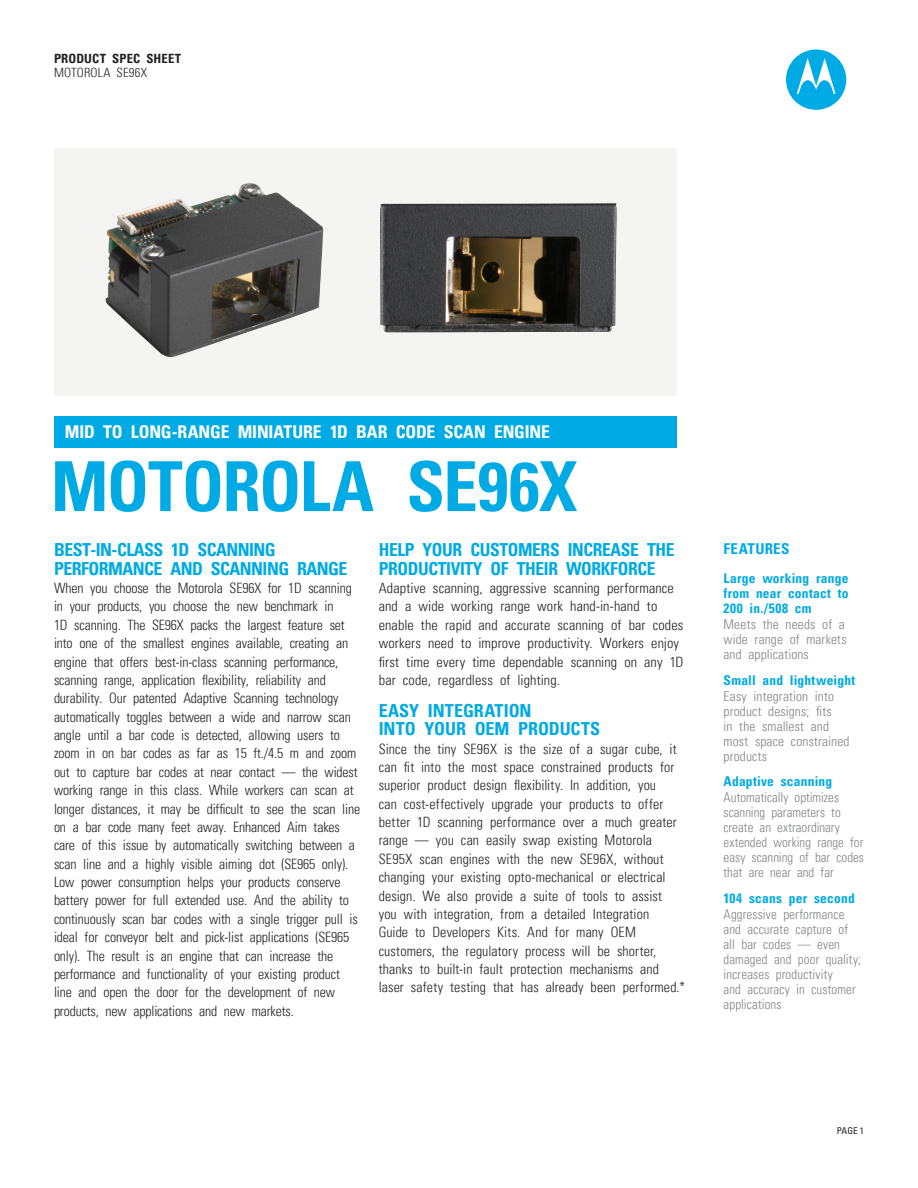
<style>
.page{position:relative;width:918px;height:1188px;background:#fff}
.page>*{position:absolute;margin:0;border:0;box-sizing:border-box;transform-origin:0 0}
.t1{font:700 condensed 69px "Univers";letter-spacing:-.01em;color:#00aae4}
.Heading_1{font:700 condensed 18px/18.3px "Univers";letter-spacing:-.02em;color:#00aae4}
.t2{font:700 condensed 17.7px "Univers";letter-spacing:-.01em;color:#fff}
.t3{font:700 condensed 15px "Univers";letter-spacing:.02em;color:#00aae4}
.Body_copy{font:300 condensed 14.25px/18.3px "Univers";letter-spacing:-.01em;color:#231f20}
.Body_copy-2{font:300 condensed 14.25px/18.3px "Univers";letter-spacing:.01em;color:#231f20}
.Features_body{font:300 condensed 13.5px/15px "Univers";letter-spacing:.01em;color:#808285;scale:.96 1}
.Features_body-2{font:300 condensed 13.5px/15px "Univers";letter-spacing:.01em;color:#808285}
.Features_heading{font:700 condensed 13.5px/15px "Univers";letter-spacing:.015em;color:#00aae4;text-align:justify}
.t4{font:700 condensed 12.75px/14.2px "Univers";letter-spacing:.01em;color:#231f20}
.t5{font:condensed 9.3px "Univers";color:#231f20}
.s1{font-weight:300}
</style>
<div class="page">
<div style="left:54px;top:416px;width:623px;height:31px;background:#00aae4"></div>
<div style="left:54px;top:148px;width:623px;height:247px;background:#f4f4f3"></div>
<div style="left:786px;top:49px;width:60px;height:61px;background:#00aae4;border-radius:50%"></div>
<svg style="left:797px;top:58px;width:39px;height:36px"></svg>
<img style="left:380px;top:203px;width:237px;height:129px">
<img style="left:105px;top:183px;width:219px;height:174px">
<p class="t4" style="left:54px;top:51px;width:129px">PRODUCT SPEC SHEET<br><span class="s1">MOTOROLA SE96X</span></p>
<p class="t2" style="left:65px;top:421px;width:487px">MID TO LONG-RANGE MINIATURE 1D BAR CODE SCAN ENGINE</p>
<p class="t1" style="left:51px;top:444px;width:528px">MOTOROLA SE96X</p>
<p class="Heading_1" style="left:54px;top:540px;width:295px">BEST-IN-CLASS 1D SCANNING<br>PERFORMANCE AND SCANNING RANGE</p>
<p class="Body_copy" style="left:54px;top:579px;width:308px">When you choose the Motorola SE96X for 1D scanning in your products, you choose the new benchmark in<br>1D scanning. The SE96X packs the largest feature set into one of the smallest engines available, creating an engine that offers best-in-class scanning performance, scanning range, application flexibility, reliability and durability. Our patented Adaptive Scanning technology automatically toggles between a wide and narrow scan angle until a bar code is detected, allowing users to zoom in on bar codes as far as 15 ft./4.5 m and zoom out to capture bar codes at near contact — the widest working range in this class. While workers can scan at longer distances, it may be difficult to see the scan line on a bar code many feet away. Enhanced Aim takes care of this issue by automatically switching between a scan line and a highly visible aiming dot (SE965 only).<br>Low power consumption helps your products conserve battery power for full extended use. And the ability to continuously scan bar codes with a single trigger pull is ideal for conveyor belt and pick-list applications (SE965 only). The result is an engine that can increase the performance and functionality of your existing product line and open the door for the development of new products, new applications and new markets.</p>
<p class="Heading_1" style="left:379px;top:540px;width:297px">HELP YOUR CUSTOMERS INCREASE THE<br>PRODUCTIVITY OF THEIR WORKFORCE</p>
<p class="Body_copy-2" style="left:379px;top:579px;width:306px">Adaptive scanning, aggressive scanning performance and a wide working range work hand-in-hand to enable the rapid and accurate scanning of bar codes workers need to improve productivity. Workers enjoy first time every time dependable scanning on any 1D bar code, regardless of lighting.</p>
<p class="Heading_1" style="left:379px;top:701px;width:223px">EASY INTEGRATION<br>INTO YOUR OEM PRODUCTS</p>
<p class="Body_copy-2" style="left:379px;top:739px;width:308px">Since the tiny SE96X is the size of a sugar cube, it can fit into the most space constrained products for superior product design flexibility. In addition, you<br>can cost-effectively upgrade your products to offer better 1D scanning performance over a much greater range — you can easily swap existing Motorola SE95X scan engines with the new SE96X, without changing your existing opto-mechanical or electrical design. We also provide a suite of tools to assist<br>you with integration, from a detailed Integration<br>Guide to Developers Kits. And for many OEM customers, the regulatory process will be shorter, thanks to built-in fault protection mechanisms and laser safety testing that has already been performed.*</p>
<p class="t3" style="left:724px;top:540px;width:67px">FEATURES</p>
<p class="Features_heading" style="left:724px;top:570px;width:126px">Large working range from near contact to 200 in./508 cm</p>
<p class="Features_body-2" style="left:724px;top:616px;width:125px">Meets the needs of a wide range of markets and applications</p>
<p class="Features_heading" style="left:724px;top:672px;width:133px">Small and lightweight</p>
<p class="Features_body-2" style="left:724px;top:688px;width:127px">Easy integration into product designs; fits<br>in the smallest and most space constrained products</p>
<p class="Features_heading" style="left:724px;top:774px;width:110px">Adaptive scanning</p>
<p class="Features_body" style="left:724px;top:790px;width:148px">Automatically optimizes scanning parameters to create an extraordinary extended working range for easy scanning of bar codes that are near and far</p>
<p class="Features_heading" style="left:724px;top:891px;width:133px">104 scans per second</p>
<p class="Features_body" style="left:724px;top:907px;width:145px">Aggressive performance and accurate capture of all bar codes — even damaged and poor quality; increases productivity<br>and accuracy in customer applications</p>
<p class="t5" style="left:837px;top:1125px;width:29px">PAGE 1</p>
</div>
